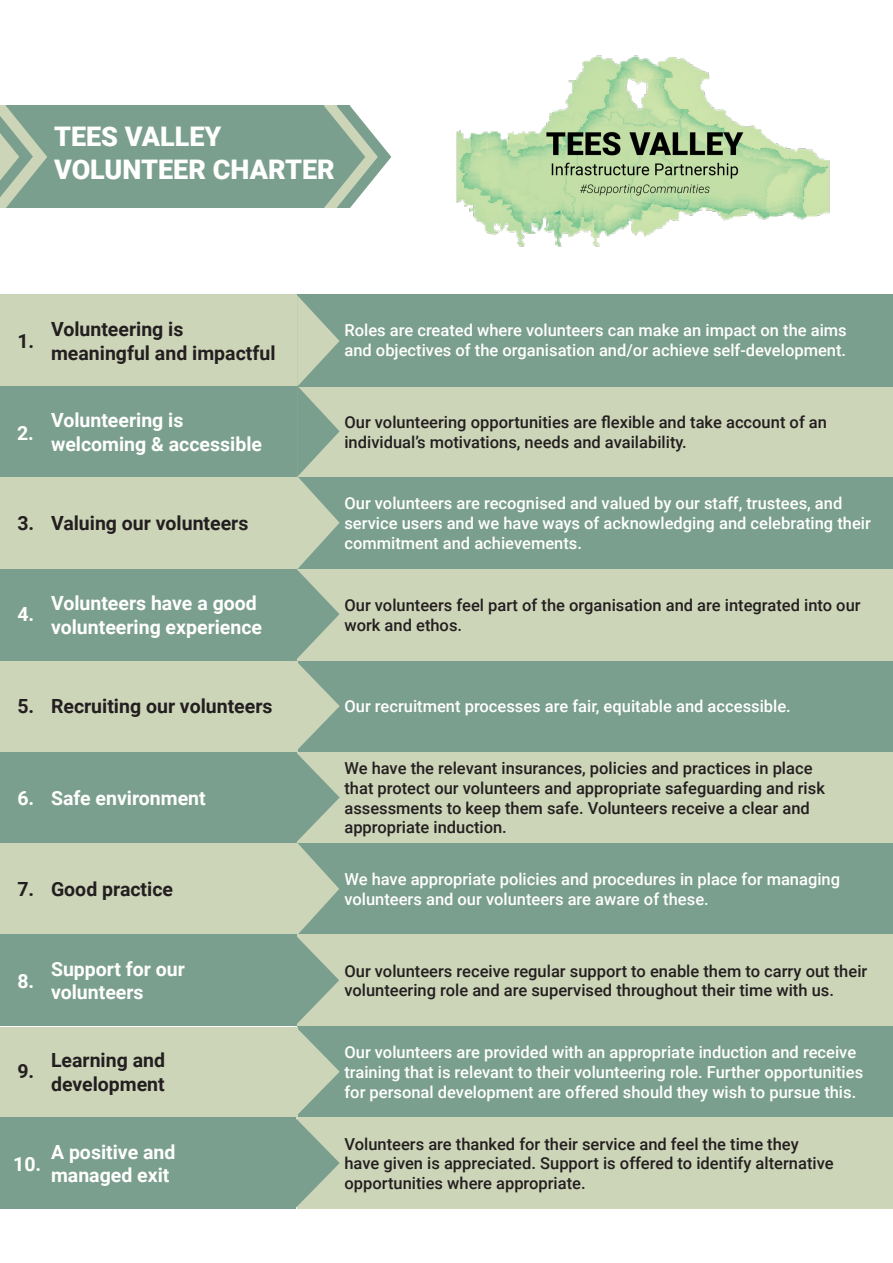
<style>
.page{position:relative;width:893px;height:1263px;background:#fff}
.page>*{position:absolute;margin:0;border:0;box-sizing:border-box;transform-origin:0 0}
.t1{font:900 27px "Roboto";color:#fff}
.Pledge_Title{font:700 19.5px/23.4px "Roboto";color:#fff}
.Pledge_Title-2{font:700 19.5px/23.4px "Roboto";color:#231f20}
.Pledge_Body{font:500 16.5px/19.8px "Roboto";color:#231f20}
.Pledge_Body-2{font:500 16.5px/19.8px "Roboto";color:#fff}
</style>
<div class="page">
<div style="left:0;top:294px;width:298px;height:92px;background:#cdd5b8"></div>
<img style="left:456px;top:55px;width:374px;height:192px">
<div style="left:0;top:386px;width:298px;height:91px;background:#7b9f8e"></div>
<div style="left:298px;top:387px;width:595px;height:90px;background:#cdd5b8"></div>
<div style="left:0;top:752px;width:298px;height:91px;background:#7b9f8e"></div>
<div style="left:298px;top:752px;width:595px;height:91px;background:#cdd5b8"></div>
<div style="left:298px;top:477px;width:595px;height:92px;background:#7b9f8e"></div>
<div style="left:298px;top:843px;width:595px;height:92px;background:#7b9f8e"></div>
<div style="left:298px;top:1026px;width:595px;height:91px;background:#7b9f8e"></div>
<div style="left:298px;top:294px;width:595px;height:93px;background:#7b9f8e"></div>
<div style="left:298px;top:660px;width:595px;height:92px;background:#7b9f8e"></div>
<div style="left:0;top:660px;width:298px;height:92px;background:#cdd5b8"></div>
<div style="left:0;top:477px;width:298px;height:92px;background:#cdd5b8"></div>
<div style="left:0;top:843px;width:298px;height:92px;background:#cdd5b8"></div>
<div style="left:0;top:1026px;width:298px;height:91px;background:#cdd5b8"></div>
<div style="left:0;top:569px;width:298px;height:91px;background:#7b9f8e"></div>
<div style="left:298px;top:569px;width:595px;height:91px;background:#cdd5b8"></div>
<div style="left:0;top:935px;width:298px;height:91px;background:#7b9f8e"></div>
<div style="left:298px;top:935px;width:595px;height:91px;background:#cdd5b8"></div>
<div style="left:0;top:1117px;width:295px;height:92px;background:#7b9f8e"></div>
<div style="left:298px;top:1117px;width:595px;height:92px;background:#cdd5b8"></div>
<div style="left:6px;top:106px;width:344px;height:102px;background:#7b9f8e"></div>
<svg style="left:0;top:106px;width:47px;height:102px"></svg>
<svg style="left:324px;top:106px;width:67px;height:102px"></svg>
<svg style="left:295px;top:295px;width:45px;height:914px"></svg>
<p class="t1" style="left:54px;top:118px;width:169px">TEES VALLEY</p>
<p class="t1" style="left:54px;top:150px;width:282px">VOLUNTEER CHARTER</p>
<p class="Pledge_Title-2" style="left:17px;top:329px;width:18px">1.</p>
<p class="Pledge_Title-2" style="left:51px;top:317px;width:226px">Volunteering is meaningful and impactful</p>
<p class="Pledge_Body-2" style="left:344px;top:320px;width:504px">Roles are created where volunteers can make an impact on the aims and objectives of the organisation and/or achieve self-development.</p>
<p class="Pledge_Title" style="left:17px;top:420px;width:18px">2.</p>
<p class="Pledge_Title" style="left:51px;top:408px;width:134px">Volunteering is</p>
<p class="Pledge_Title" style="left:51px;top:431px;width:213px">welcoming &amp; accessible</p>
<p class="Pledge_Title-2" style="left:17px;top:510px;width:18px">3.</p>
<p class="Pledge_Title-2" style="left:51px;top:511px;width:199px">Valuing our volunteers</p>
<p class="Pledge_Body" style="left:344px;top:412px;width:484px">Our volunteering opportunities are flexible and take account of an individual’s motivations, needs and availability.</p>
<p class="Pledge_Body-2" style="left:344px;top:493px;width:528px">Our volunteers are recognised and valued by our staff, trustees, and service users and we have ways of acknowledging and celebrating their commitment and achievements.</p>
<p class="Pledge_Title" style="left:17px;top:602px;width:18px">4.</p>
<p class="Pledge_Title" style="left:51px;top:591px;width:213px">Volunteers have a good volunteering experience</p>
<p class="Pledge_Body" style="left:344px;top:594px;width:518px">Our volunteers feel part of the organisation and are integrated into our work and ethos.</p>
<p class="Pledge_Title-2" style="left:17px;top:693px;width:18px">5.</p>
<p class="Pledge_Title-2" style="left:51px;top:694px;width:223px">Recruiting our volunteers</p>
<p class="Pledge_Body-2" style="left:344px;top:696px;width:448px">Our recruitment processes are fair, equitable and accessible.</p>
<p class="Pledge_Title" style="left:17px;top:785px;width:18px">6.</p>
<p class="Pledge_Title" style="left:51px;top:785px;width:156px">Safe environment</p>
<p class="Pledge_Body" style="left:344px;top:757px;width:482px">We have the relevant insurances, policies and practices in place that protect our volunteers and appropriate safeguarding and risk assessments to keep them safe. Volunteers receive a clear and appropriate induction.</p>
<p class="Pledge_Title-2" style="left:17px;top:876px;width:18px">7.</p>
<p class="Pledge_Title-2" style="left:51px;top:877px;width:124px">Good practice</p>
<p class="Pledge_Body-2" style="left:344px;top:869px;width:497px">We have appropriate policies and procedures in place for managing volunteers and our volunteers are aware of these.</p>
<p class="Pledge_Title" style="left:17px;top:968px;width:18px">8.</p>
<p class="Pledge_Title" style="left:51px;top:956px;width:135px">Support for our volunteers</p>
<p class="Pledge_Body" style="left:344px;top:960px;width:524px">Our volunteers receive regular support to enable them to carry out their volunteering role and are supervised throughout their time with us.</p>
<p class="Pledge_Title-2" style="left:17px;top:1059px;width:18px">9.</p>
<p class="Pledge_Title-2" style="left:51px;top:1048px;width:116px">Learning and development</p>
<p class="Pledge_Title" style="left:13px;top:1151px;width:30px">10.</p>
<p class="Pledge_Title" style="left:51px;top:1139px;width:126px">A positive and</p>
<p class="Pledge_Title" style="left:51px;top:1163px;width:120px">managed exit</p>
<p class="Pledge_Body-2" style="left:344px;top:1042px;width:520px">Our volunteers are provided with an appropriate induction and receive training that is relevant to their volunteering role. Further opportunities for personal development are offered should they wish to pursue this.</p>
<p class="Pledge_Body" style="left:344px;top:1133px;width:491px">Volunteers are thanked for their service and feel the time they have given is appreciated. Support is offered to identify alternative opportunities where appropriate.</p>
</div>
